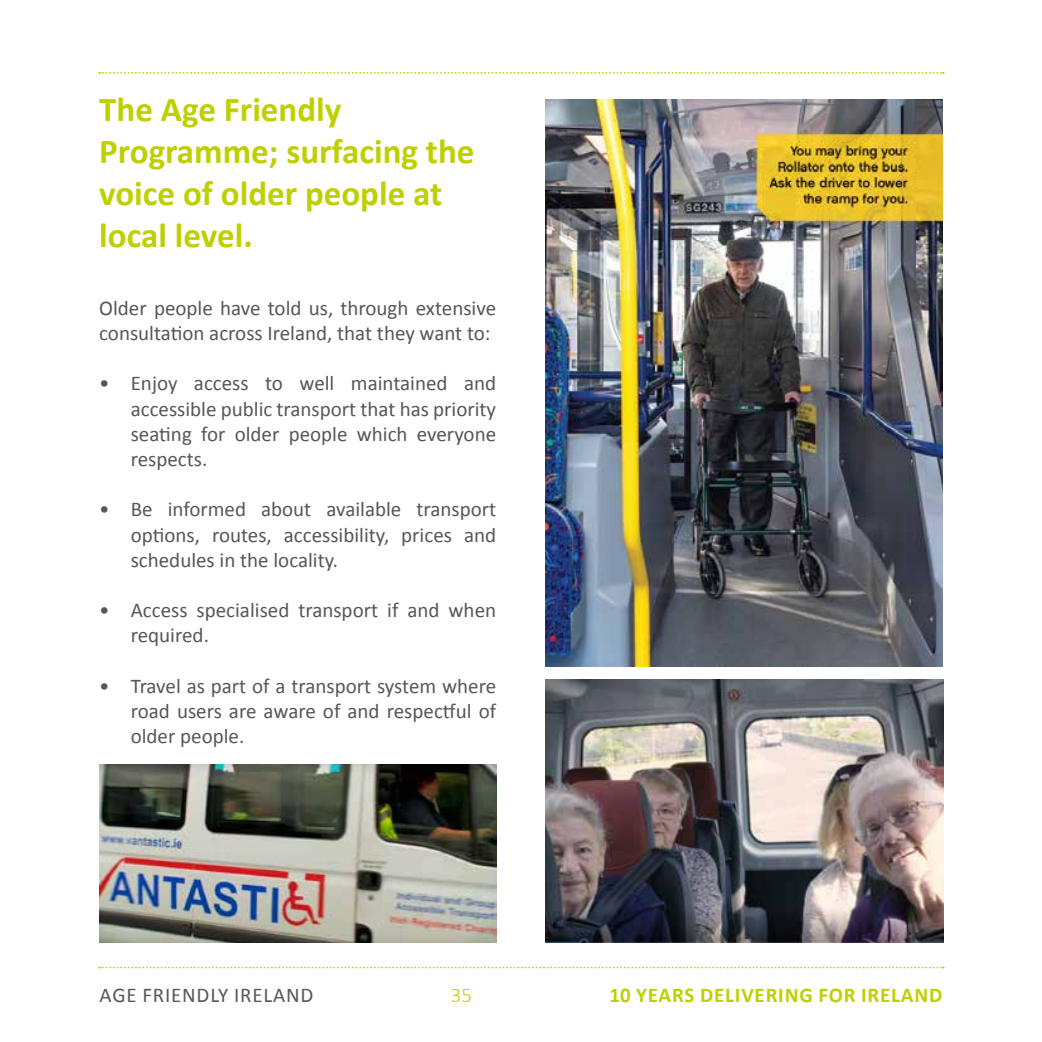
<style>
.page{position:relative;width:1042px;height:1042px;background:#fff}
.page>*{position:absolute;margin:0;border:0;box-sizing:border-box;transform-origin:0 0}
.t1{font:700 35px/42px "Calibri";color:#bed000}
.t2{font:21px/25.2px "Calibri";color:#575756;text-align:justify}
.t3{font:700 21px "Calibri";letter-spacing:.04em;color:#bed000}
.t4{font:21px "Calibri";letter-spacing:.04em;color:#575756}
.t5{font:300 21px "Calibri";color:#bed000}
</style>
<div class="page">
<svg style="left:99px;top:966px;width:845px;height:2px"></svg>
<svg style="left:99px;top:72px;width:845px;height:2px"></svg>
<img style="left:546px;top:680px;width:397px;height:263px">
<img style="left:99px;top:764px;width:397px;height:179px">
<img style="left:546px;top:99px;width:397px;height:567px">
<h1 class="t1" style="left:99px;top:88px;width:377px">The Age Friendly<br>Programme; surfacing the voice of older people at local level.</h1>
<p class="t2" style="left:99px;top:294px;width:398px">Older people have told us, through extensive consultation across Ireland, that they want to:</p>
<p class="t2" style="left:131px;top:370px;width:367px;text-indent:-32px">• Enjoy access to well maintained and accessible public transport that has priority seating for older people which everyone respects.</p>
<p class="t2" style="left:131px;top:496px;width:367px;text-indent:-32px">• Be informed about available transport options, routes, accessibility, prices and schedules in the locality.</p>
<p class="t2" style="left:131px;top:597px;width:367px;text-indent:-32px">• Access specialised transport if and when required.</p>
<p class="t2" style="left:131px;top:672px;width:367px;text-indent:-32px">• Travel as part of a transport system where road users are aware of and respectful of older people.</p>
<p class="t4" style="left:100px;top:981px;width:215px">AGE FRIENDLY IRELAND</p>
<p class="t5" style="left:451px;top:982px;width:23px">35</p>
<p class="t3" style="left:609px;top:980px;width:334px">10 YEARS DELIVERING FOR IRELAND</p>
</div>
